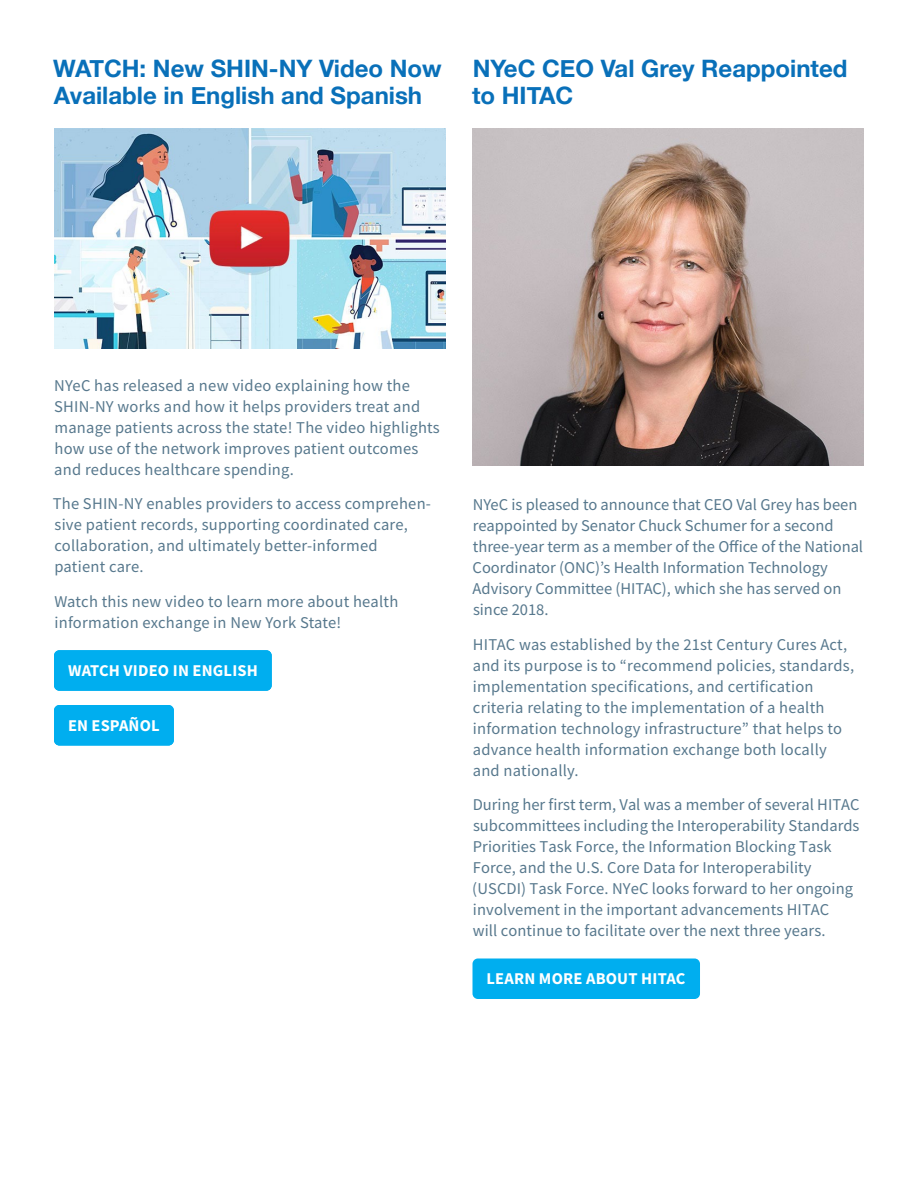
<style>
.page{position:relative;width:918px;height:1188px;background:#fff}
.page>*{position:absolute;margin:0;border:0;box-sizing:border-box;transform-origin:0 0}
.t1{font:700 24px/27px "Helvetica Neue";color:#0970b9}
.t2{font:16.5px/21px "Source Sans Pro";letter-spacing:.005em;color:#57788d}
.t3{font:700 16.5px "Source Sans Pro";letter-spacing:.01em;color:#fff}
</style>
<div class="page">
<div style="left:54px;top:650px;width:218px;height:41px;background:#00aeef;border-radius:5px"></div>
<div style="left:54px;top:705px;width:120px;height:41px;background:#00aeef;border-radius:5px"></div>
<div style="left:473px;top:958px;width:227px;height:41px;background:#00aeef;border-radius:5px"></div>
<img style="left:54px;top:128px;width:392px;height:220px">
<img style="left:472px;top:128px;width:392px;height:338px">
<h1 class="t1" style="left:53px;top:56px;width:390px">WATCH: New SHIN-NY Video Now<br>Available in English and Spanish</h1>
<h1 class="t1" style="left:472px;top:56px;width:377px">NYeC CEO Val Grey Reappointed to HITAC</h1>
<p class="t2" style="left:54px;top:375px;width:387px">NYeC has released a new video explaining how the SHIN-NY works and how it helps providers treat and manage patients across the state! The video highlights how use of the network improves patient outcomes and reduces healthcare spending.</p>
<p class="t2" style="left:53px;top:493px;width:380px">The SHIN-NY enables providers to access comprehen&shy;sive patient records, supporting coordinated care, collaboration, and ultimately better-informed<br>patient care.</p>
<p class="t2" style="left:54px;top:591px;width:345px">Watch this new video to learn more about health information exchange in New York State!</p>
<p class="t3" style="left:68px;top:659px;width:191px">WATCH VIDEO IN ENGLISH</p>
<p class="t3" style="left:68px;top:714px;width:93px">EN ESPAÑOL</p>
<p class="t2" style="left:473px;top:494px;width:392px">NYeC is pleased to announce that CEO Val Grey has been reappointed by Senator Chuck Schumer for a second three-year term as a member of the Office of the National Coordinator (ONC)’s Health Information Technology Advisory Committee (HITAC), which she has served on since 2018.</p>
<p class="t2" style="left:473px;top:634px;width:383px">HITAC was established by the 21st Century Cures Act, and its purpose is to “recommend policies, standards, implementation specifications, and certification criteria relating to the implementation of a health information technology infrastructure” that helps to advance health information exchange both locally and nationally.</p>
<p class="t2" style="left:472px;top:794px;width:389px">During her first term, Val was a member of several HITAC subcommittees including the Interoperability Standards Priorities Task Force, the Information Blocking Task Force, and the U.S. Core Data for Interoperability (USCDI) Task Force. NYeC looks forward to her ongoing involvement in the important advancements HITAC<br>will continue to facilitate over the next three years.</p>
<p class="t3" style="left:487px;top:968px;width:200px">LEARN MORE ABOUT HITAC</p>
</div>
